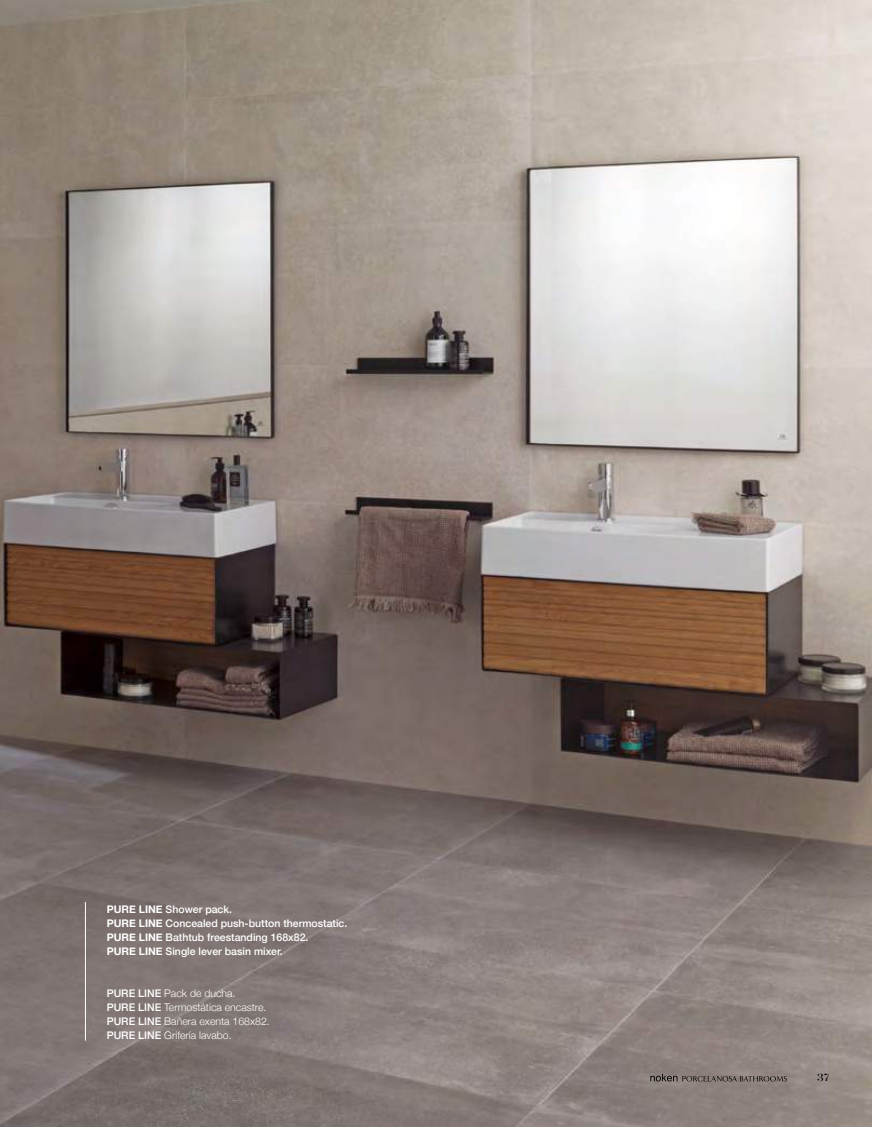
<style>
.page{position:relative;width:872px;height:1127px;background:#fff}
.page>*{position:absolute;margin:0;border:0;box-sizing:border-box;transform-origin:0 0}
.t1{font:12px "Majesti Banner";color:#000}
.t2{font:500 10.5px/14.1px "Helvetica Neue";color:#fff}
.t3{font:300 10.5px/14.1px "Helvetica Neue";color:#fff}
.s1{font-weight:700}
.s2{font-weight:500}
</style>
<div class="page">
<img style="left:0;top:0;width:872px;height:1127px">
<hr style="left:85px;top:902px;width:1px;height:138px;background:#fff">
<svg style="left:650px;top:1074px;width:137px;height:7px"></svg>
<p class="t2" style="left:107px;top:901px;width:242px"><span class="s1">PURE LINE</span> Shower pack.<br><span class="s1">PURE LINE</span> Concealed push-button thermostatic.<br><span class="s1">PURE LINE</span> Bathtub freestanding 168x82.<br><span class="s1">PURE LINE</span> Single lever basin mixer.</p>
<p class="t3" style="left:107px;top:986px;width:165px"><span class="s2">PURE LINE</span> Pack de ducha.<br><span class="s2">PURE LINE</span> Termostática encastre.<br><span class="s2">PURE LINE</span> Bañera exenta 168x82.<br><span class="s2">PURE LINE</span> Grifería lavabo.</p>
<p class="t1" style="left:817px;top:1070px;width:14px">37</p>
</div>
